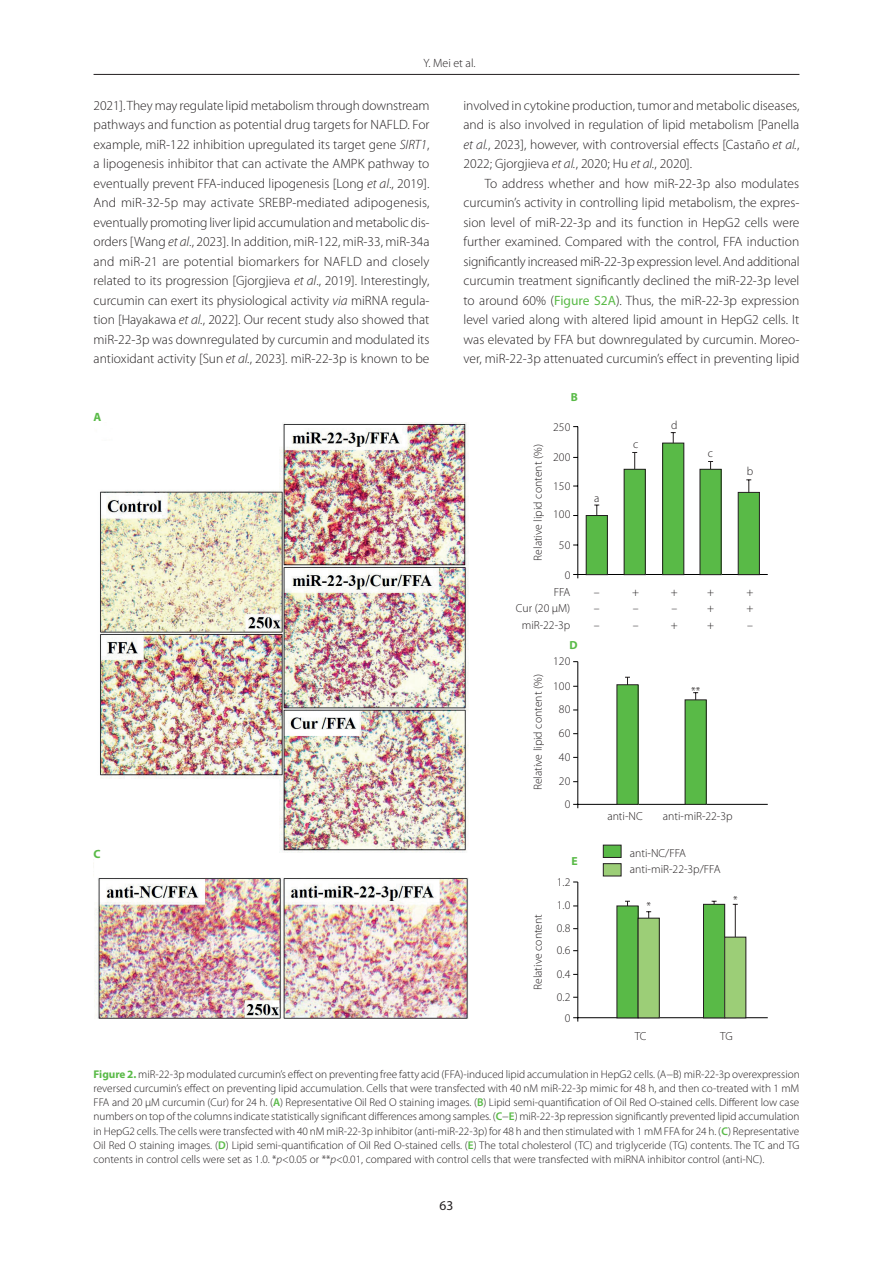
<style>
.page{position:relative;width:893px;height:1263px;background:#fff}
.page>*{position:absolute;margin:0;border:0;box-sizing:border-box;transform-origin:0 0}
._08_Tekst_bez_wciecia{font:300 13.5px/19.5px "Myriad Pro";color:#231f20;text-align:justify}
._08_Tekst{font:300 13.5px/19.5px "Myriad Pro";color:#231f20;text-align:justify}
.t1{font:13.5px "Myriad Pro";color:#231f20}
.t2{font:300 12px "Myriad Pro";color:#231f20}
.t3{font:700 12px "Myriad Pro";color:#59ba47}
.t4{font:300 11.7px/16.6px "Myriad Pro";color:#231f20;text-align:justify}
.t5{font:700 11.7px "Myriad Pro";color:#59ba47}
._15_Rycina_podpis{font:300 11.25px/14.2px "Myriad Pro";color:#231f20;text-align:justify}
.s1{font-style:italic}
.s2{font-weight:400;color:#59ba47}
.s3{font-weight:700;color:#59ba47}
.s4{font-weight:600;color:#59ba47}
</style>
<div class="page">
<hr style="left:94px;top:74px;width:705px;height:1px;background:#231f20">
<img style="left:94px;top:422px;width:374px;height:597px">
<hr style="left:573px;top:574px;width:195px;height:1px;background:#000001">
<hr style="left:577px;top:427px;width:1px;height:151px;background:#000001">
<hr style="left:573px;top:804px;width:195px;height:1px;background:#000001">
<hr style="left:577px;top:662px;width:1px;height:146px;background:#000001">
<hr style="left:573px;top:1017px;width:195px;height:1px;background:#000001">
<hr style="left:577px;top:882px;width:1px;height:139px;background:#000001">
<svg style="left:586px;top:432px;width:166px;height:586px"></svg>
<div style="left:738px;top:492px;width:22px;height:83px;background:#59ba47;border:1px solid #231f20"></div>
<div style="left:603px;top:845px;width:18px;height:13px;background:#59ba47;border:1px solid #231f20"></div>
<div style="left:603px;top:863px;width:18px;height:13px;background:#9cce77;border:1px solid #231f20"></div>
<p class="t2" style="left:423px;top:56px;width:54px">Y. Mei et al.</p>
<p class="_08_Tekst_bez_wciecia" style="left:463px;top:95px;width:337px">involved in cytokine production, tumor and metabolic diseases, and is also involved in regulation of lipid metabolism [Panella <span class="s1">et al.</span>, 2023], however, with controversial effects [Castaño <span class="s1">et al.</span>, 2022; Gjorgjieva <span class="s1">et al.</span>, 2020; Hu <span class="s1">et al.</span>, 2020].</p>
<p class="_08_Tekst" style="left:463px;top:173px;width:338px;text-indent:21px">To address whether and how miR-22-3p also modulates curcumin’s activity in controlling lipid metabolism, the expres&shy;sion level of miR-22-3p and its function in HepG2 cells were further examined. Compared with the control, FFA induction significantly increased miR-22-3p expression level. And additional curcumin treatment significantly declined the miR-22-3p level to around 60% (<span class="s2">Figure S2A</span>). Thus, the miR-22-3p expression level varied along with altered lipid amount in HepG2 cells. It was elevated by FFA but downregulated by curcumin. Moreo&shy;ver, miR-22-3p attenuated curcumin’s effect in preventing lipid</p>
<p class="_08_Tekst_bez_wciecia" style="left:94px;top:95px;width:338px">2021]. They may regulate lipid metabolism through downstream pathways and function as potential drug targets for NAFLD. For example, miR-122 inhibition upregulated its target gene <span class="s1">SIRT1</span>, a lipogenesis inhibitor that can activate the AMPK pathway to eventually prevent FFA-induced lipogenesis [Long <span class="s1">et al</span>., 2019].<br>And miR-32-5p may activate SREBP-mediated adipogenesis, eventually promoting liver lipid accumulation and metabolic dis&shy;orders [Wang <span class="s1">et al</span>., 2023]. In addition, miR-122, miR-33, miR-34a and miR-21 are potential biomarkers for NAFLD and closely related to its progression [Gjorgjieva <span class="s1">et al</span>., 2019]. Interestingly, curcumin can exert its physiological activity <span class="s1">via</span> miRNA regula&shy;tion [Hayakawa <span class="s1">et al.</span>, 2022]. Our recent study also showed that miR-22-3p was downregulated by curcumin and modulated its antioxidant activity [Sun <span class="s1">et al.</span>, 2023]. miR-22-3p is known to be</p>
<p class="t3" style="left:94px;top:410px;width:9px">A</p>
<p class="t3" style="left:94px;top:846px;width:9px">C</p>
<p class="t5" style="left:571px;top:390px;width:9px">B</p>
<p class="t4" style="left:529px;top:560px;width:118px;rotate:-90deg">Relative lipid content (%)</p>
<p class="t4" style="left:553px;top:418px;width:19px">250</p>
<p class="t4" style="left:553px;top:449px;width:19px">200</p>
<p class="t4" style="left:553px;top:478px;width:19px">150</p>
<p class="t4" style="left:553px;top:506px;width:19px">100</p>
<p class="t4" style="left:559px;top:536px;width:13px">50</p>
<p class="t4" style="left:565px;top:567px;width:7px">0</p>
<p class="t4" style="left:594px;top:490px;width:7px">a</p>
<p class="t4" style="left:633px;top:436px;width:7px">c</p>
<p class="t4" style="left:516px;top:583px;width:56px;text-align:right">FFA<br>Cur (20 µM) miR-22-3p</p>
<p class="t4" style="left:594px;top:583px;width:7px">– – –</p>
<p class="t4" style="left:632px;top:583px;width:8px">+ – –</p>
<p class="t5" style="left:570px;top:638px;width:10px">D</p>
<p class="t4" style="left:529px;top:790px;width:118px;rotate:-90deg">Relative lipid content (%)</p>
<p class="t4" style="left:553px;top:653px;width:19px">120</p>
<p class="t4" style="left:553px;top:677px;width:19px">100</p>
<p class="t4" style="left:559px;top:701px;width:13px">80</p>
<p class="t4" style="left:559px;top:725px;width:13px">60</p>
<p class="t4" style="left:559px;top:748px;width:13px">40</p>
<p class="t4" style="left:559px;top:773px;width:13px">20</p>
<p class="t4" style="left:565px;top:796px;width:7px">0</p>
<p class="t4" style="left:671px;top:417px;width:8px">d</p>
<p class="t4" style="left:708px;top:445px;width:7px">c</p>
<p class="t4" style="left:671px;top:583px;width:8px">+ – +</p>
<p class="t4" style="left:707px;top:583px;width:8px">+</p>
<p class="t4" style="left:707px;top:599px;width:8px">+ +</p>
<p class="t4" style="left:691px;top:682px;width:11px">**</p>
<p class="t4" style="left:529px;top:990px;width:77px;rotate:-90deg">Relative content</p>
<p class="t5" style="left:572px;top:853px;width:8px">E</p>
<p class="t4" style="left:557px;top:874px;width:15px">1.2</p>
<p class="t4" style="left:557px;top:897px;width:15px">1.0</p>
<p class="t4" style="left:557px;top:920px;width:15px">0.8</p>
<p class="t4" style="left:557px;top:942px;width:15px">0.6</p>
<p class="t4" style="left:557px;top:965px;width:15px">0.4</p>
<p class="t4" style="left:557px;top:988px;width:15px">0.2</p>
<p class="t4" style="left:565px;top:1009px;width:7px">0</p>
<p class="t4" style="left:607px;top:808px;width:37px">anti-NC</p>
<p class="t4" style="left:630px;top:845px;width:58px">anti-NC/FFA</p>
<p class="t4" style="left:663px;top:808px;width:71px">anti-miR-22-3p</p>
<p class="t4" style="left:630px;top:861px;width:92px">anti-miR-22-3p/FFA</p>
<p class="t4" style="left:646px;top:897px;width:6px">*</p>
<p class="t4" style="left:733px;top:892px;width:6px">*</p>
<p class="t4" style="left:635px;top:1027px;width:13px">TC</p>
<p class="t4" style="left:720px;top:1027px;width:14px">TG</p>
<p class="t4" style="left:747px;top:463px;width:8px">b</p>
<p class="t4" style="left:746px;top:583px;width:8px">+ + –</p>
<p class="_15_Rycina_podpis" style="left:94px;top:1066px;width:708px"><span class="s3">Figure 2.</span> miR-22-3p modulated curcumin’s effect on preventing free fatty acid (FFA)-induced lipid accumulation in HepG2 cells. (A−B) miR-22-3p overexpression reversed curcumin’s effect on preventing lipid accumulation. Cells that were transfected with 40 nM miR-22-3p mimic for 48 h, and then co-treated with 1 mM FFA and 20 µM curcumin (Cur) for 24 h. (<span class="s4">A</span>) Representative Oil Red O staining images. (<span class="s4">B</span>) Lipid semi-quantification of Oil Red O-stained cells. Different low case numbers on top of the columns indicate statistically significant differences among samples. (<span class="s4">C</span>−<span class="s4">E</span>) miR-22-3p repression significantly prevented lipid accumulation in HepG2 cells. The cells were transfected with 40 nM miR-22-3p inhibitor (anti-miR-22-3p) for 48 h and then stimulated with 1 mM FFA for 24 h. (<span class="s4">C</span>) Representative Oil Red O staining images. (<span class="s4">D</span>) Lipid semi-quantification of Oil Red O-stained cells. (<span class="s4">E</span>) The total cholesterol (TC) and triglyceride (TG) contents. The TC and TG contents in control cells were set as 1.0. *<span class="s1">p</span>&lt;0.05 or **<span class="s1">p</span>&lt;0.01, compared with control cells that were transfected with miRNA inhibitor control (anti-NC).</p>
<p class="t1" style="left:440px;top:1197px;width:15px">63</p>
</div>
